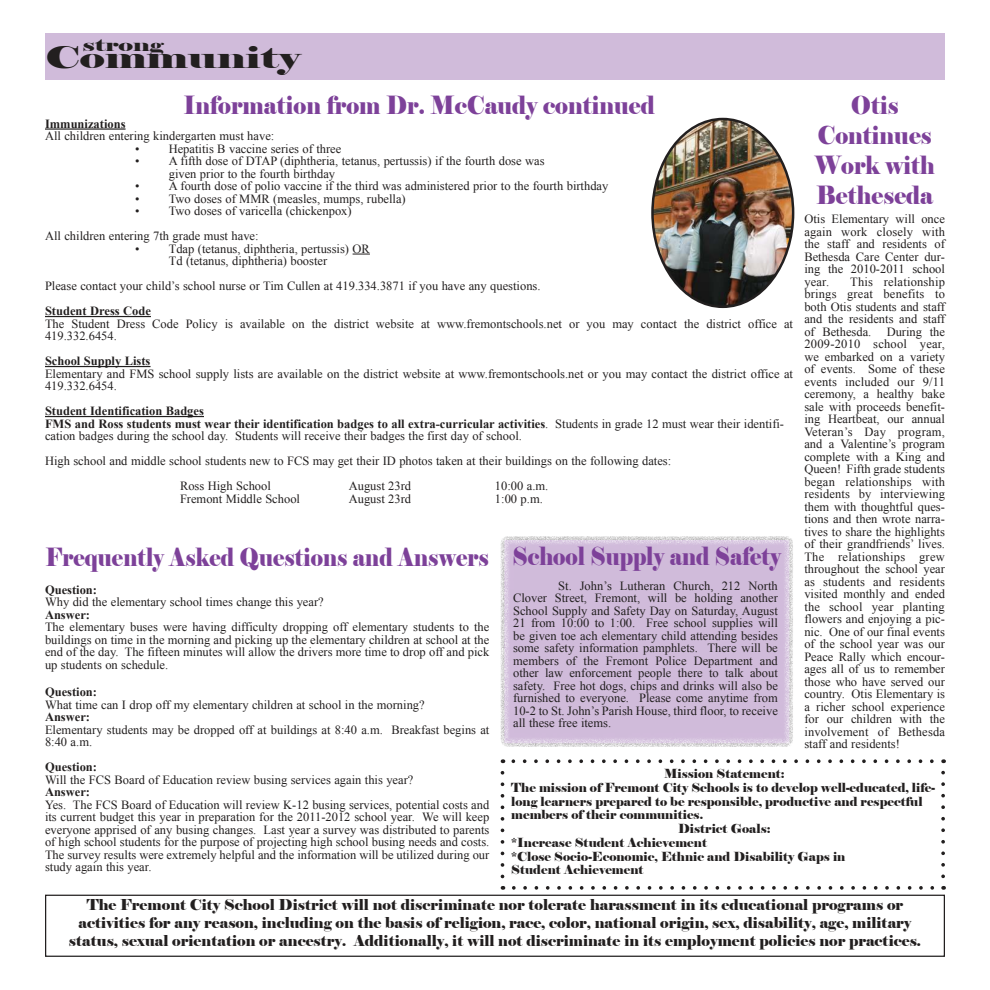
<style>
.page{position:relative;width:990px;height:990px;background:#fff}
.page>*{position:absolute;margin:0;border:0;box-sizing:border-box;transform-origin:0 0}
.t1{font:30px "Elephant";color:#221f1f;scale:1.47 1}
.t2{font:25px/30px "Elephant";color:#7d4199;text-align:center;scale:.9 1}
.t3{font:25px "Elephant";color:#7d4199;scale:.86 1}
.t4{font:17.5px "Elephant";color:#221f1f;scale:1.47 1}
.t5{font:15px/18px "Elephant";color:#221f1f;text-align:center}
.t6{font:12.5px/12.5px "Times New Roman";color:#221f1f}
.t7{font:12.5px "Elephant";color:#221f1f}
.t8{font:700 12.5px "Times New Roman";color:#221f1f}
.s1{font-weight:700}
</style>
<div class="page">
<div style="left:503px;top:538px;width:288px;height:207px;background:#d0bbda"></div>
<div style="left:45px;top:34px;width:900px;height:46px;background:#d0bbda"></div>
<div style="left:45px;top:895px;width:900px;height:62px;border:1px solid #221f1f"></div>
<svg style="left:514px;top:886px;width:420px;height:4px"></svg>
<svg style="left:501px;top:773px;width:3px;height:117px"></svg>
<svg style="left:941px;top:759px;width:4px;height:117px"></svg>
<svg style="left:503px;top:759px;width:429px;height:4px"></svg>
<hr style="left:45px;top:128px;width:81px;height:2px;background:#221f1f">
<svg style="left:353px;top:254px;width:17px;height:1px"></svg>
<hr style="left:45px;top:316px;width:106px;height:1px;background:#221f1f">
<hr style="left:45px;top:366px;width:106px;height:1px;background:#221f1f">
<hr style="left:45px;top:416px;width:159px;height:1px;background:#221f1f">
<img style="left:652px;top:119px;width:141px;height:188px;border-radius:50%">
<div style="left:651px;top:118px;width:143px;height:190px;border:3px solid #221f1f;border-radius:50%"></div>
<h3 class="t4" style="left:83px;top:37px;width:57px">strong</h3>
<h1 class="t1" style="left:45px;top:44px;width:175px">Community</h1>
<h2 class="t2" style="left:183px;top:92px;width:525px">Information from Dr. McCaudy continued</h2>
<h2 class="t2" style="left:815px;top:92px;width:135px">Otis<br>Continues<br>Work with<br>Betheseda</h2>
<p class="t8" style="left:45px;top:119px;width:82px">Immunizations</p>
<p class="t6" style="left:45px;top:131px;width:231px">All children entering kindergarten must have:</p>
<p class="t6" style="left:135px;top:143px;width:208px">• Hepatitis B vaccine series of three</p>
<p class="t6" style="left:169px;top:156px;width:377px;text-indent:-34px">• A fifth dose of DTAP (diphtheria, tetanus, pertussis) if the fourth dose was given prior to the fourth birthday</p>
<p class="t6" style="left:135px;top:181px;width:475px">• A fourth dose of polio vaccine if the third was administered prior to the fourth birthday</p>
<p class="t6" style="left:135px;top:193px;width:272px">• Two doses of MMR (measles, mumps, rubella)</p>
<p class="t6" style="left:45px;top:200px;width:308px;line-height:25px;text-indent:90px">• Two doses of varicella (chickenpox)<br>All children entering 7th grade must have:</p>
<p class="t6" style="left:169px;top:243px;width:203px;text-indent:-34px">• Tdap (tetanus, diphtheria, pertussis) OR<br>Td (tetanus, diphtheria) booster</p>
<p class="t6" style="left:45px;top:281px;width:497px">Please contact your child’s school nurse or Tim Cullen at 419.334.3871 if you have any questions.</p>
<p class="t8" style="left:45px;top:307px;width:107px">Student Dress Code</p>
<p class="t6" style="left:45px;top:318px;width:750px">The Student Dress Code Policy is available on the district website at www.fremontschools.net or you may contact the district office at<br>419.332.6454.</p>
<p class="t8" style="left:45px;top:357px;width:107px">School Supply Lists</p>
<p class="t6" style="left:45px;top:368px;width:750px">Elementary and FMS school supply lists are available on the district website at www.fremontschools.net or you may contact the district office at<br>419.332.6454.</p>
<p class="t6" style="left:45px;top:406px;width:741px"><span class="s1">Student Identification Badges<br>FMS and Ross students must wear their identification badges to all extra-curricular activities</span>. Students in grade 12 must wear their identifi&shy;cation badges during the school day. Students will receive their badges the first day of school.</p>
<p class="t6" style="left:180px;top:450px;width:493px;line-height:25px;text-indent:-135px">High school and middle school students new to FCS may get their ID photos taken at their buildings on the following dates:<br>Ross High School</p>
<p class="t6" style="left:804px;top:214px;width:142px;text-align:justify">Otis Elementary will once again work closely with the staff and residents of Bethesda Care Center dur&shy;ing the 2010-2011 school year.</p>
<p class="t6" style="left:804px;top:276px;width:142px;text-align:justify;text-indent:46px">This relationship brings great benefits to both Otis students and staff and the residents and staff of Bethesda. During the 2009-2010 school year, we embarked on a variety of events. Some of these events included our 9/11 ceremony, a healthy bake sale with proceeds benefit&shy;ing Heartbeat, our annual Veteran’s Day program, and a Valentine’s program complete with a King and Queen! Fifth grade students began relationships with residents by interviewing them with thoughtful ques&shy;tions and then wrote narra&shy;tives to share the highlights of their grandfriends’ lives.<br>The relationships grew throughout the school year as students and residents visited monthly and ended the school year planting flowers and enjoying a pic&shy;nic. One of our final events of the school year was our Peace Rally which encour&shy;ages all of us to remember those who have served our country. Otis Elementary is a richer school experience for our children with the involvement of Bethesda staff and residents!</p>
<p class="t6" style="left:349px;top:481px;width:64px">August 23rd</p>
<p class="t6" style="left:495px;top:481px;width:55px">10:00 a.m.</p>
<p class="t6" style="left:180px;top:493px;width:122px">Fremont Middle School</p>
<p class="t6" style="left:349px;top:493px;width:64px">August 23rd</p>
<p class="t6" style="left:495px;top:493px;width:49px">1:00 p.m.</p>
<h2 class="t3" style="left:513px;top:545px;width:314px">School Supply and Safety</h2>
<h2 class="t3" style="left:46px;top:546px;width:517px">Frequently Asked Questions and Answers</h2>
<p class="t6" style="left:513px;top:580px;width:266px;text-align:justify;text-indent:45px">St. John’s Lutheran Church, 212 North Clover Street, Fremont, will be holding another School Supply and Safety Day on Saturday, August 21 from 10:00 to 1:00. Free school supplies will be given toe ach elementary child attending besides some safety information pamphlets. There will be members of the Fremont Police Department and other law enforcement people there to talk about safety. Free hot dogs, chips and drinks will also be furnished to everyone. Please come anytime from 10-2 to St. John’s Parish House, third floor, to receive all these free items.</p>
<p class="t8" style="left:45px;top:585px;width:54px">Question:</p>
<p class="t6" style="left:45px;top:597px;width:280px">Why did the elementary school times change this year?</p>
<p class="t8" style="left:45px;top:610px;width:47px">Answer:</p>
<p class="t6" style="left:45px;top:622px;width:446px;text-align:justify">The elementary buses were having difficulty dropping off elementary students to the buildings on time in the morning and picking up the elementary children at school at the end of the day. The fifteen minutes will allow the drivers more time to drop off and pick up students on schedule.</p>
<p class="t8" style="left:45px;top:688px;width:54px">Question:</p>
<p class="t6" style="left:45px;top:699px;width:381px">What time can I drop off my elementary children at school in the morning?</p>
<p class="t8" style="left:45px;top:713px;width:47px">Answer:</p>
<p class="t6" style="left:45px;top:724px;width:446px">Elementary students may be dropped off at buildings at 8:40 a.m. Breakfast begins at<br>8:40 a.m.</p>
<p class="t8" style="left:45px;top:763px;width:54px">Question:</p>
<p class="t6" style="left:45px;top:774px;width:370px">Will the FCS Board of Education review busing services again this year?</p>
<p class="t8" style="left:45px;top:788px;width:47px">Answer:</p>
<p class="t6" style="left:45px;top:799px;width:446px;text-align:justify">Yes. The FCS Board of Education will review K-12 busing services, potential costs and its current budget this year in preparation for the 2011-2012 school year. We will keep everyone apprised of any busing changes. Last year a survey was distributed to parents of high school students for the purpose of projecting high school busing needs and costs.<br>The survey results were extremely helpful and the information will be utilized during our study again this year.</p>
<p class="t7" style="left:664px;top:768px;width:122px">Mission Statement:</p>
<p class="t7" style="left:511px;top:782px;width:425px">The mission of Fremont City Schools is to develop well-educated, life-</p>
<p class="t7" style="left:511px;top:796px;width:413px">long learners prepared to be responsible, productive and respectful</p>
<p class="t7" style="left:511px;top:809px;width:193px">members of their communities.</p>
<p class="t7" style="left:678px;top:823px;width:94px">District Goals:</p>
<p class="t7" style="left:511px;top:837px;width:197px">*Increase Student Achievement</p>
<p class="t7" style="left:511px;top:851px;width:336px">*Close Socio-Economic, Ethnic and Disability Gaps in</p>
<p class="t7" style="left:511px;top:864px;width:134px">Student Achievement</p>
<p class="t5" style="left:69px;top:897px;width:854px">The Fremont City School District will not discriminate nor tolerate harassment in its educational programs or activities for any reason, including on the basis of religion, race, color, national origin, sex, disability, age, military status, sexual orientation or ancestry. Additionally, it will not discriminate in its employment policies nor practices.</p>
</div>
